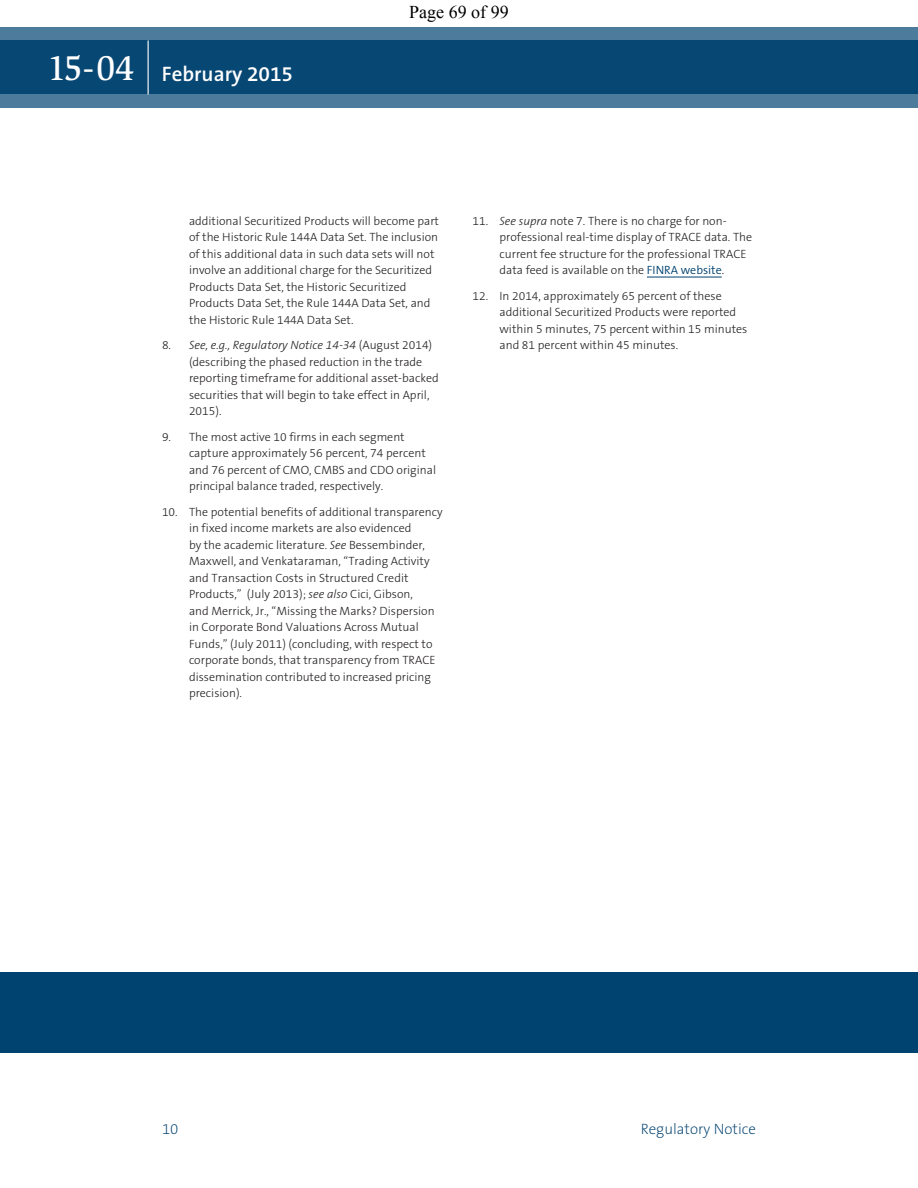
<style>
.page{position:relative;width:918px;height:1188px;background:#fff}
.page>*{position:absolute;margin:0;border:0;box-sizing:border-box;transform-origin:0 0}
.t1{font:600 21px "The Sans B6";color:#fff}
.t2{font:18px "Times New Roman";color:#000}
.t3{font:200 15px "The Sans B2";color:#004270}
.t4{font:300 12px/16.5px "The Sans B3";color:#231f20}
.s1{font-family:"Slimbach LT";font-weight:500;font-size:36px}
.s2{font-style:italic}
.s3{font-family:"The Sans B4";color:#004270}
</style>
<div class="page">
<div style="left:0;top:972px;width:918px;height:81px;background:#004270"></div>
<svg style="left:0;top:27px;width:918px;height:81px;background:#1e5881"></svg>
<hr style="left:148px;top:40px;width:1px;height:54px;background:#fff">
<hr style="left:647px;top:277px;width:75px;height:1px;background:#004270">
<h1 class="t1" style="left:47px;top:62px;width:247px"><span class="s1">15-04</span> February 2015</h1>
<h2 class="t2" style="left:409px;top:0;width:101px">Page 69 of 99</h2>
<p class="t4" style="left:189px;top:213px;width:252px">additional Securitized Products will become part of the Historic Rule 144A Data Set. The inclusion of this additional data in such data sets will not involve an additional charge for the Securitized Products Data Set, the Historic Securitized Products Data Set, the Rule 144A Data Set, and the Historic Rule 144A Data Set.</p>
<p class="t4" style="left:189px;top:337px;width:251px;text-indent:-27px">8. <span class="s2">See, e.g., Regulatory Notice 14-34</span> (August 2014) (describing the phased reduction in the trade reporting timeframe for additional asset-backed securities that will begin to take effect in April, 2015).</p>
<p class="t4" style="left:189px;top:429px;width:249px;text-indent:-27px">9. The most active 10 firms in each segment capture approximately 56 percent, 74 percent and 76 percent of CMO, CMBS and CDO original principal balance traded, respectively.</p>
<p class="t4" style="left:189px;top:504px;width:255px;text-indent:-27px">10. The potential benefits of additional transparency in fixed income markets are also evidenced<br>by the academic literature. <span class="s2">See</span> Bessembinder, Maxwell, and Venkataraman, “Trading Activity and Transaction Costs in Structured Credit Products,” (July 2013); <span class="s2">see also</span> Cici, Gibson,<br>and Merrick, Jr., “Missing the Marks? Dispersion in Corporate Bond Valuations Across Mutual Funds,” (July 2011) (concluding, with respect to corporate bonds, that transparency from TRACE dissemination contributed to increased pricing precision).</p>
<p class="t4" style="left:500px;top:213px;width:254px;text-indent:-27px">11. <span class="s2">See supra</span> note 7. There is no charge for non&shy;professional real-time display of TRACE data. The current fee structure for the professional TRACE data feed is available on the <span class="s3">FINRA website</span>.</p>
<p class="t4" style="left:500px;top:288px;width:249px;text-indent:-27px">12. In 2014, approximately 65 percent of these additional Securitized Products were reported within 5 minutes, 75 percent within 15 minutes and 81 percent within 45 minutes.</p>
<p class="t3" style="left:162px;top:1121px;width:18px">10</p>
<p class="t3" style="left:641px;top:1121px;width:117px">Regulatory Notice</p>
</div>
